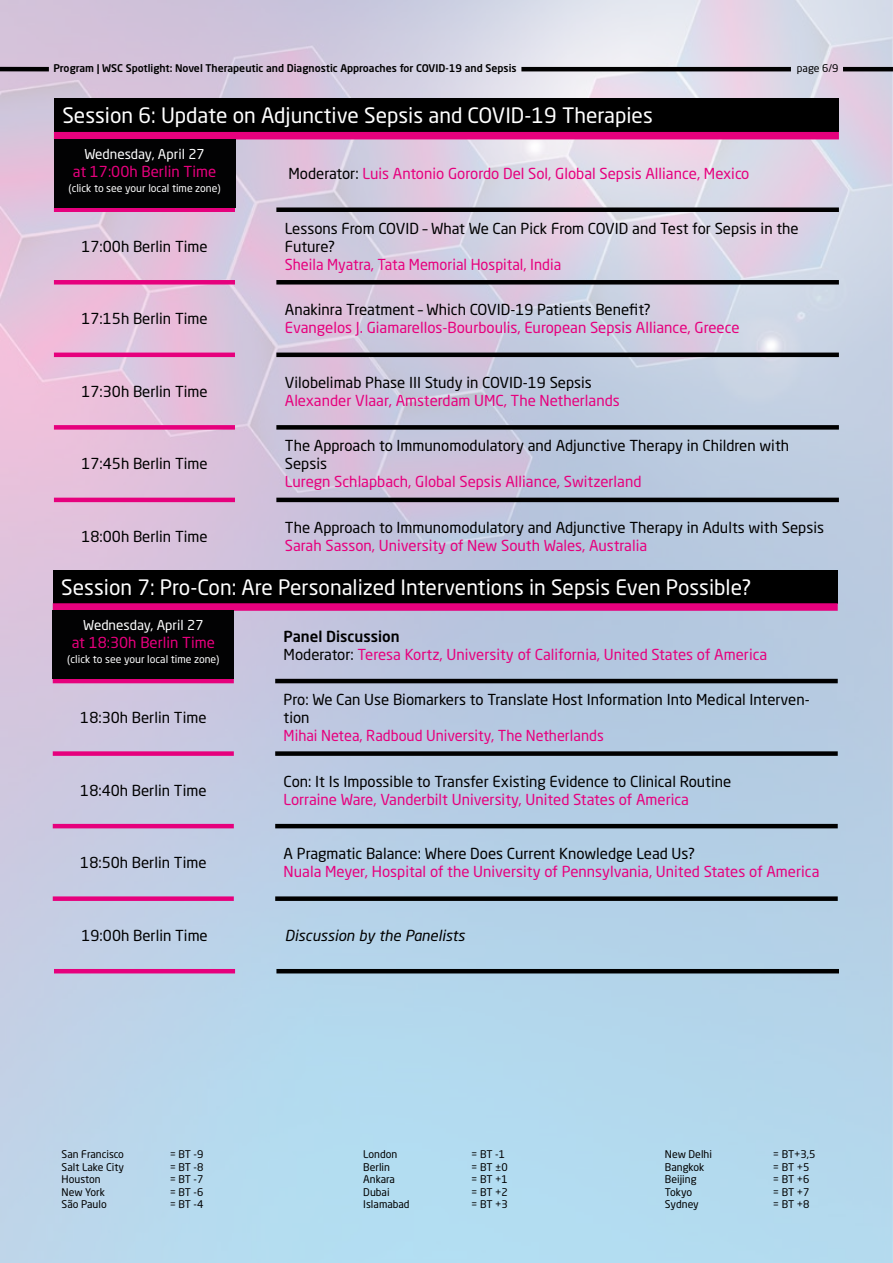
<style>
.page{position:relative;width:893px;height:1263px;background:#fff}
.page>*{position:absolute;margin:0;border:0;box-sizing:border-box;transform-origin:0 0}
.t1{font:21px "Neo Sans W1 G";color:#fff}
.t2{font:15px/18px "Neo Sans W1 G";color:#000}
.t3{font:15px/18px "Neo Sans W1 G";color:#e6007d}
.t4{font:italic 15px "Neo Sans W1 G";color:#000}
.t5{font:13.5px "Neo Sans W1 G";color:#fff}
.t6{font:10.5px "Neo Sans W1 G";color:#000}
.t7{font:500 10.5px "Neo Sans W1 G";color:#000}
.t8{font:10.5px "Neo Sans W1 G";color:#fff}
.s1{color:#000}
.s2{font-weight:500;color:#000}
</style>
<div class="page">
<img style="left:0;top:0;width:893px;height:1263px">
<hr style="left:0;top:67px;width:49px;height:4px;background:#000">
<hr style="left:521px;top:67px;width:270px;height:4px;background:#000">
<hr style="left:843px;top:67px;width:50px;height:4px;background:#000">
<div style="left:54px;top:207px;width:181px;height:5px;background:#e6007d"></div>
<hr style="left:54px;top:280px;width:181px;height:4px;background:#e6007d">
<hr style="left:54px;top:353px;width:181px;height:4px;background:#e6007d">
<div style="left:54px;top:425px;width:181px;height:5px;background:#e6007d"></div>
<hr style="left:54px;top:498px;width:181px;height:4px;background:#e6007d">
<div style="left:276px;top:207px;width:563px;height:5px;background:#000"></div>
<hr style="left:276px;top:353px;width:563px;height:4px;background:#000">
<div style="left:276px;top:425px;width:563px;height:5px;background:#000"></div>
<hr style="left:276px;top:498px;width:563px;height:4px;background:#000">
<hr style="left:276px;top:280px;width:563px;height:4px;background:#000">
<div style="left:54px;top:99px;width:785px;height:33px;background:#000"></div>
<div style="left:54px;top:132px;width:785px;height:7px;background:#e6007d"></div>
<div style="left:54px;top:139px;width:181px;height:68px;background:#020203"></div>
<hr style="left:53px;top:679px;width:181px;height:4px;background:#e6007d">
<div style="left:53px;top:751px;width:181px;height:5px;background:#e6007d"></div>
<hr style="left:53px;top:824px;width:181px;height:4px;background:#e6007d">
<div style="left:53px;top:896px;width:181px;height:5px;background:#e6007d"></div>
<hr style="left:275px;top:679px;width:563px;height:4px;background:#000">
<hr style="left:275px;top:824px;width:563px;height:4px;background:#000">
<div style="left:275px;top:896px;width:563px;height:5px;background:#000"></div>
<div style="left:275px;top:751px;width:563px;height:5px;background:#000"></div>
<div style="left:53px;top:570px;width:785px;height:33px;background:#000"></div>
<div style="left:53px;top:603px;width:785px;height:8px;background:#e6007d"></div>
<div style="left:53px;top:611px;width:181px;height:68px;background:#020203"></div>
<hr style="left:54px;top:969px;width:181px;height:4px;background:#e6007d">
<hr style="left:276px;top:969px;width:563px;height:4px;background:#000">
<p class="t7" style="left:53px;top:61px;width:465px">Program | WSC Spotlight: Novel Therapeutic and Diagnostic Approaches for COVID-19 and Sepsis</p>
<p class="t6" style="left:797px;top:62px;width:43px">page 6/9</p>
<h1 class="t1" style="left:62px;top:103px;width:592px">Session 6: Update on Adjunctive Sepsis and COVID-19 Therapies</h1>
<p class="t5" style="left:84px;top:146px;width:122px">Wednesday, April 27</p>
<p class="t3" style="left:73px;top:163px;width:145px">at 17:00h Berlin Time</p>
<p class="t8" style="left:68px;top:182px;width:154px">(click to see your local time zone)</p>
<p class="t2" style="left:81px;top:237px;width:128px">17:00h Berlin Time</p>
<p class="t2" style="left:81px;top:309px;width:128px">17:15h Berlin Time</p>
<p class="t2" style="left:81px;top:382px;width:128px">17:30h Berlin Time</p>
<p class="t2" style="left:81px;top:455px;width:128px">17:45h Berlin Time</p>
<p class="t2" style="left:81px;top:527px;width:128px">18:00h Berlin Time</p>
<p class="t3" style="left:289px;top:164px;width:462px"><span class="s1">Moderator:</span> Luis Antonio Gorordo Del Sol, Global Sepsis Alliance, Mexico</p>
<p class="t2" style="left:285px;top:219px;width:515px">Lessons From COVID – What We Can Pick From COVID and Test for Sepsis in the<br>Future?</p>
<p class="t3" style="left:285px;top:255px;width:278px">Sheila Myatra, Tata Memorial Hospital, India</p>
<p class="t2" style="left:285px;top:301px;width:368px">Anakinra Treatment – Which COVID-19 Patients Benefit?</p>
<p class="t3" style="left:285px;top:319px;width:456px">Evangelos J. Giamarellos-Bourboulis, European Sepsis Alliance, Greece</p>
<p class="t2" style="left:285px;top:373px;width:309px">Vilobelimab Phase III Study in COVID-19 Sepsis</p>
<p class="t3" style="left:285px;top:391px;width:337px">Alexander Vlaar, Amsterdam UMC, The Netherlands</p>
<p class="t2" style="left:285px;top:437px;width:506px">The Approach to Immunomodulatory and Adjunctive Therapy in Children with<br>Sepsis</p>
<p class="t3" style="left:285px;top:473px;width:358px">Luregn Schlapbach, Global Sepsis Alliance, Switzerland</p>
<p class="t2" style="left:285px;top:518px;width:541px">The Approach to Immunomodulatory and Adjunctive Therapy in Adults with Sepsis</p>
<p class="t3" style="left:285px;top:536px;width:364px">Sarah Sasson, University of New South Wales, Australia</p>
<h1 class="t1" style="left:61px;top:574px;width:692px">Session 7: Pro-Con: Are Personalized Interventions in Sepsis Even Possible?</h1>
<p class="t3" style="left:284px;top:627px;width:485px"><span class="s2">Panel Discussion<br></span><span class="s1">Moderator:</span> Teresa Kortz, University of California, United States of America</p>
<p class="t5" style="left:83px;top:616px;width:122px">Wednesday, April 27</p>
<p class="t3" style="left:72px;top:633px;width:145px">at 18:30h Berlin Time</p>
<p class="t8" style="left:67px;top:652px;width:154px">(click to see your local time zone)</p>
<p class="t2" style="left:80px;top:708px;width:128px">18:30h Berlin Time</p>
<p class="t2" style="left:80px;top:781px;width:128px">18:40h Berlin Time</p>
<p class="t2" style="left:80px;top:853px;width:128px">18:50h Berlin Time</p>
<p class="t2" style="left:284px;top:690px;width:528px">Pro: We Can Use Biomarkers to Translate Host Information Into Medical Interven&shy;tion</p>
<p class="t3" style="left:284px;top:726px;width:322px">Mihai Netea, Radboud University, The Netherlands</p>
<p class="t2" style="left:284px;top:772px;width:449px">Con: It Is Impossible to Transfer Existing Evidence to Clinical Routine</p>
<p class="t3" style="left:284px;top:790px;width:407px">Lorraine Ware, Vanderbilt University, United States of America</p>
<p class="t2" style="left:284px;top:844px;width:413px">A Pragmatic Balance: Where Does Current Knowledge Lead Us?</p>
<p class="t3" style="left:284px;top:862px;width:537px">Nuala Meyer, Hospital of the University of Pennsylvania, United States of America</p>
<p class="t2" style="left:81px;top:926px;width:128px">19:00h Berlin Time</p>
<p class="t4" style="left:285px;top:926px;width:181px">Discussion by the Panelists</p>
<p class="t6" style="left:62px;top:1148px;width:64px">San Francisco</p>
<p class="t6" style="left:170px;top:1148px;width:35px">= BT -9</p>
<p class="t6" style="left:62px;top:1160px;width:64px">Salt Lake City</p>
<p class="t6" style="left:170px;top:1160px;width:35px">= BT -8</p>
<p class="t6" style="left:62px;top:1173px;width:40px">Houston</p>
<p class="t6" style="left:170px;top:1173px;width:35px">= BT -7</p>
<p class="t6" style="left:62px;top:1185px;width:45px">New York</p>
<p class="t6" style="left:170px;top:1185px;width:35px">= BT -6</p>
<p class="t6" style="left:62px;top:1198px;width:47px">São Paulo</p>
<p class="t6" style="left:170px;top:1198px;width:35px">= BT -4</p>
<p class="t6" style="left:363px;top:1148px;width:35px">London</p>
<p class="t6" style="left:471px;top:1148px;width:35px">= BT -1</p>
<p class="t6" style="left:363px;top:1160px;width:28px">Berlin</p>
<p class="t6" style="left:471px;top:1160px;width:38px">= BT ±0</p>
<p class="t6" style="left:363px;top:1173px;width:33px">Ankara</p>
<p class="t6" style="left:471px;top:1173px;width:38px">= BT +1</p>
<p class="t6" style="left:363px;top:1185px;width:28px">Dubai</p>
<p class="t6" style="left:471px;top:1185px;width:38px">= BT +2</p>
<p class="t6" style="left:363px;top:1198px;width:48px">Islamabad</p>
<p class="t6" style="left:471px;top:1198px;width:38px">= BT +3</p>
<p class="t6" style="left:665px;top:1148px;width:49px">New Delhi</p>
<p class="t6" style="left:773px;top:1148px;width:44px">= BT+3,5</p>
<p class="t6" style="left:665px;top:1160px;width:41px">Bangkok</p>
<p class="t6" style="left:773px;top:1160px;width:38px">= BT +5</p>
<p class="t6" style="left:665px;top:1173px;width:33px">Beijing</p>
<p class="t6" style="left:773px;top:1173px;width:38px">= BT +6</p>
<p class="t6" style="left:665px;top:1185px;width:29px">Tokyo</p>
<p class="t6" style="left:773px;top:1185px;width:38px">= BT +7</p>
<p class="t6" style="left:665px;top:1198px;width:35px">Sydney</p>
<p class="t6" style="left:773px;top:1198px;width:38px">= BT +8</p>
</div>
